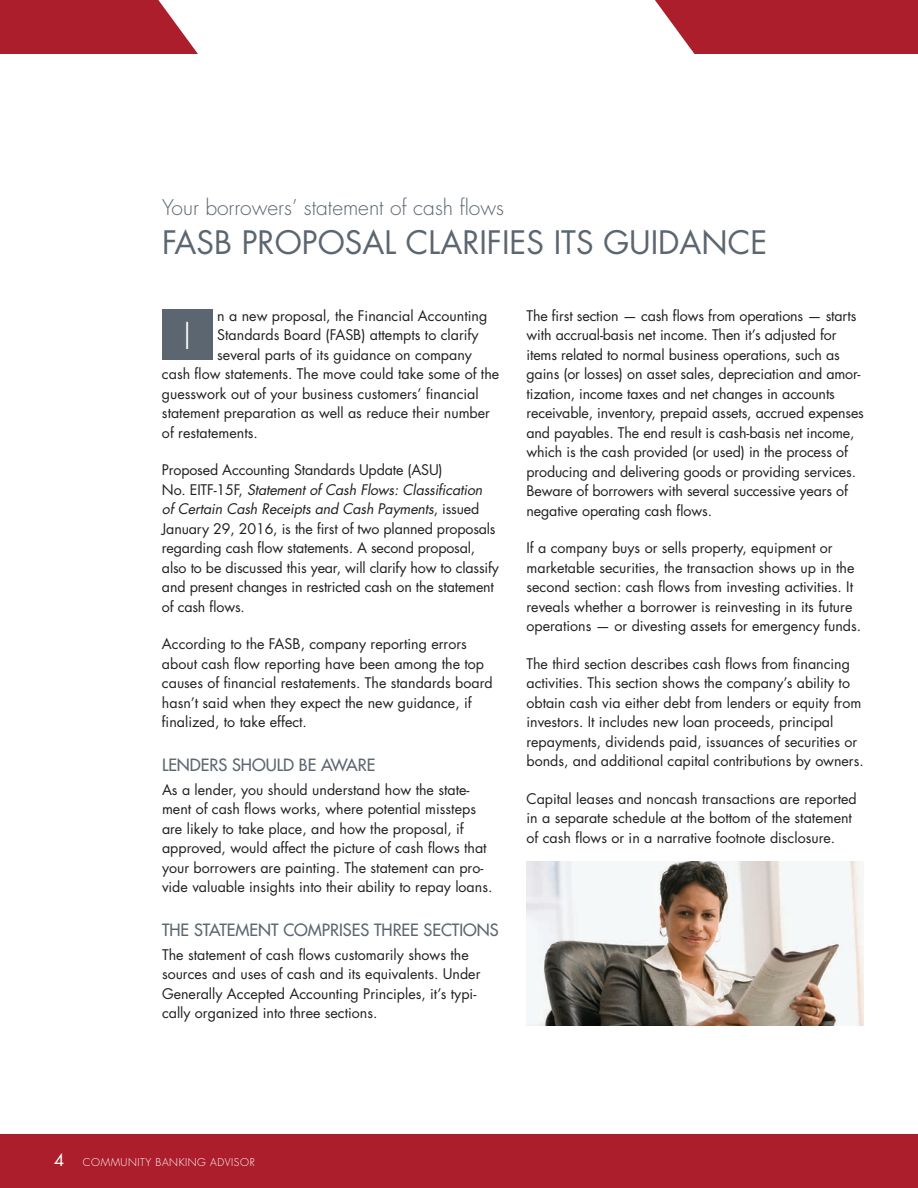
<style>
.page{position:relative;width:918px;height:1188px;background:#fff}
.page>*{position:absolute;margin:0;border:0;box-sizing:border-box;transform-origin:0 0}
.t1{font:300 36px "Futura Std";color:#fff}
.t2{font:31.5px "Futura Std";color:#5b6670}
.t3{font:300 21px "Futura Std";color:#5b6670}
.t4{font:500 16.5px "Futura Std";color:#5b6670}
.t5{font:16.5px "Futura Std";color:#fff}
.t6{font:14.25px/19.5px "Futura Std";color:#231f20}
.t7{font:300 10.5px "Futura Std";letter-spacing:.05em;color:#fff}
.s1{font-style:italic}
</style>
<div class="page">
<svg style="left:0;top:0;width:198px;height:54px;background:#b43340"></svg>
<div style="left:0;top:1134px;width:918px;height:54px;background:#ac1e2c"></div>
<svg style="left:655px;top:0;width:263px;height:54px;background:#b22e3b"></svg>
<div style="left:162px;top:309px;width:51px;height:51px;background:#5b6670"></div>
<img style="left:527px;top:861px;width:337px;height:165px">
<h3 class="t3" style="left:162px;top:195px;width:344px">Your borrowers’ statement of cash flows</h3>
<h2 class="t2" style="left:162px;top:223px;width:607px">FASB PROPOSAL CLARIFIES ITS GUIDANCE</h2>
<p class="t6" style="left:217px;top:306px;width:272px">n a new proposal, the Financial Accounting</p>
<p class="t6" style="left:217px;top:325px;width:263px">Standards Board (FASB) attempts to clarify</p>
<p class="t6" style="left:217px;top:345px;width:256px">several parts of its guidance on company</p>
<p class="t6" style="left:162px;top:364px;width:339px">cash flow statements. The move could take some of the</p>
<p class="t6" style="left:162px;top:384px;width:318px">guesswork out of your business customers’ financial</p>
<p class="t6" style="left:162px;top:403px;width:330px">statement preparation as well as reduce their number</p>
<p class="t6" style="left:162px;top:423px;width:97px">of restatements.</p>
<p class="t6" style="left:162px;top:460px;width:339px">Proposed Accounting Standards Update (ASU)<br>No. EITF-15F, <span class="s1">Statement of Cash Flows: Classification<br>of Certain Cash Receipts and Cash Payments</span>, issued January 29, 2016, is the first of two planned proposals regarding cash flow statements. A second proposal, also to be discussed this year, will clarify how to classify and present changes in restricted cash on the statement of cash flows.</p>
<p class="t6" style="left:162px;top:634px;width:332px">According to the FASB, company reporting errors about cash flow reporting have been among the top causes of financial restatements. The standards board hasn’t said when they expect the new guidance, if finalized, to take effect.</p>
<p class="t4" style="left:162px;top:754px;width:215px">LENDERS SHOULD BE AWARE</p>
<p class="t6" style="left:162px;top:780px;width:332px">As a lender, you should understand how the state&shy;ment of cash flows works, where potential missteps are likely to take place, and how the proposal, if approved, would affect the picture of cash flows that your borrowers are painting. The statement can pro&shy;vide valuable insights into their ability to repay loans.</p>
<p class="t4" style="left:162px;top:919px;width:338px">THE STATEMENT COMPRISES THREE SECTIONS</p>
<p class="t6" style="left:162px;top:945px;width:320px">The statement of cash flows customarily shows the sources and uses of cash and its equivalents. Under Generally Accepted Accounting Principles, it’s typi&shy;cally organized into three sections.</p>
<h1 class="t1" style="left:184px;top:314px;width:9px">I</h1>
<p class="t6" style="left:527px;top:306px;width:339px">The first section — cash flows from operations — starts with accrual-basis net income. Then it’s adjusted for items related to normal business operations, such as gains (or losses) on asset sales, depreciation and amor&shy;tization, income taxes and net changes in accounts receivable, inventory, prepaid assets, accrued expenses and payables. The end result is cash-basis net income, which is the cash provided (or used) in the process of producing and delivering goods or providing services.<br>Beware of borrowers with several successive years of negative operating cash flows.</p>
<p class="t6" style="left:527px;top:538px;width:336px">If a company buys or sells property, equipment or marketable securities, the transaction shows up in the second section: cash flows from investing activities. It reveals whether a borrower is reinvesting in its future operations — or divesting assets for emergency funds.</p>
<p class="t6" style="left:527px;top:654px;width:339px">The third section describes cash flows from financing activities. This section shows the company’s ability to obtain cash via either debt from lenders or equity from investors. It includes new loan proceeds, principal repayments, dividends paid, issuances of securities or bonds, and additional capital contributions by owners.</p>
<p class="t6" style="left:527px;top:789px;width:332px">Capital leases and noncash transactions are reported in a separate schedule at the bottom of the statement of cash flows or in a narrative footnote disclosure.</p>
<p class="t5" style="left:54px;top:1149px;width:12px">4</p>
<p class="t7" style="left:83px;top:1155px;width:173px">COMMUNITY BANKING ADVISOR</p>
</div>
